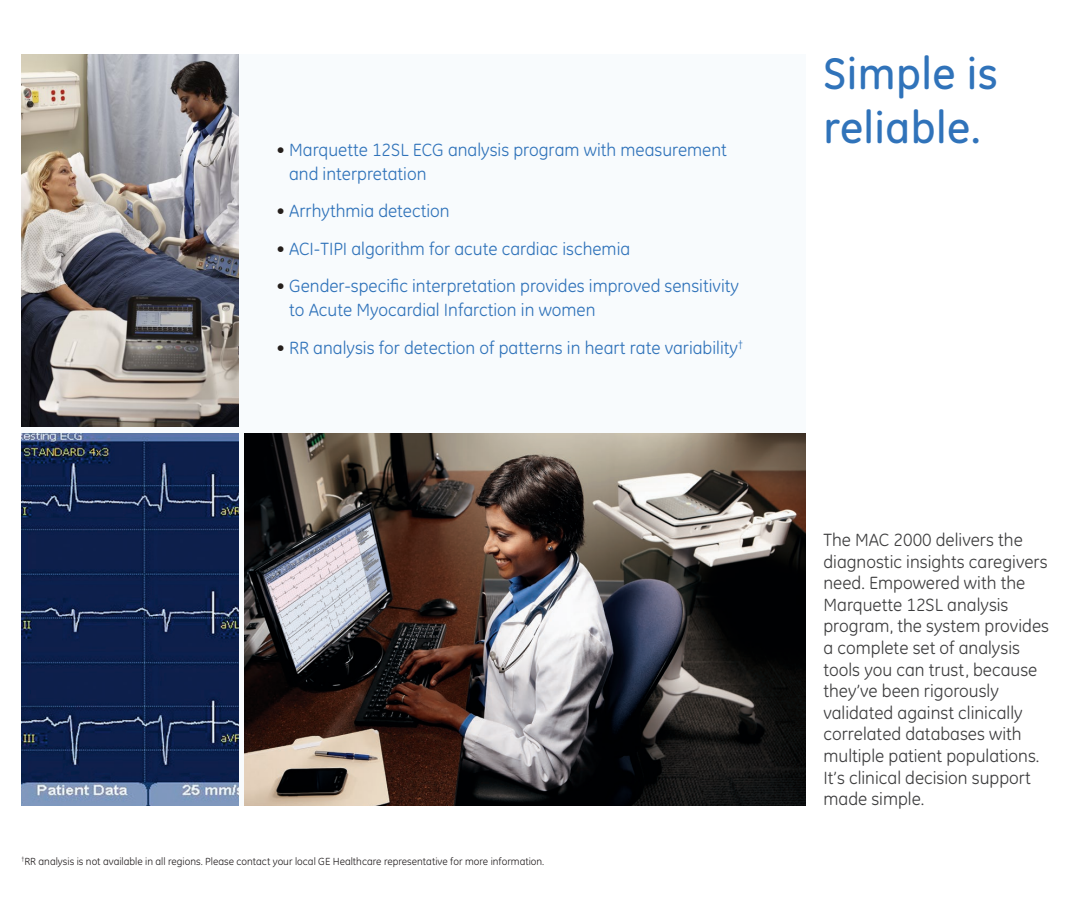
<style>
.page{position:relative;width:1080px;height:919px;background:#fff}
.page>*{position:absolute;margin:0;border:0;box-sizing:border-box;transform-origin:0 0}
.t1{font:500 45px/54px "GE Inspira";letter-spacing:.01em;color:#3073ba}
.t2{font:18px/21.6px "GE Inspira";color:#3e3e3f}
.t3{font:18px/24px "GE Inspira";color:#3073ba}
.t4{font:10.5px "GE Inspira";color:#231f20}
.s1{color:#241e1b}
</style>
<div class="page">
<div style="left:22px;top:54px;width:784px;height:751px;background:#f8fbfd"></div>
<img style="left:22px;top:54px;width:216px;height:372px">
<img style="left:22px;top:433px;width:216px;height:372px">
<img style="left:244px;top:433px;width:562px;height:372px">
<p class="t3" style="left:289px;top:138px;width:439px;text-indent:-13px"><span class="s1">•</span> Marquette 12SL ECG analysis program with measurement and interpretation</p>
<p class="t3" style="left:276px;top:199px;width:175px"><span class="s1">•</span> Arrhythmia detection</p>
<p class="t3" style="left:276px;top:237px;width:355px"><span class="s1">•</span> ACI-TIPI algorithm for acute cardiac ischemia</p>
<p class="t3" style="left:289px;top:274px;width:451px;text-indent:-13px"><span class="s1">•</span> Gender-specific interpretation provides improved sensitivity to Acute Myocardial Infarction in women</p>
<p class="t3" style="left:276px;top:336px;width:468px"><span class="s1">•</span> RR analysis for detection of patterns in heart rate variability<sup>†</sup></p>
<p class="t4" style="left:22px;top:855px;width:524px"><sup>†</sup>RR analysis is not available in all regions. Please contact your local GE Healthcare representative for more information.</p>
<h1 class="t1" style="left:824px;top:46px;width:176px">Simple is reliable.</h1>
<p class="t2" style="left:824px;top:529px;width:227px">The MAC 2000 delivers the diagnostic insights caregivers need. Empowered with the<br>Marquette 12SL analysis program, the system provides a complete set of analysis tools you can trust, because they’ve been rigorously validated against clinically correlated databases with multiple patient populations.<br>It’s clinical decision support made simple.</p>
</div>
